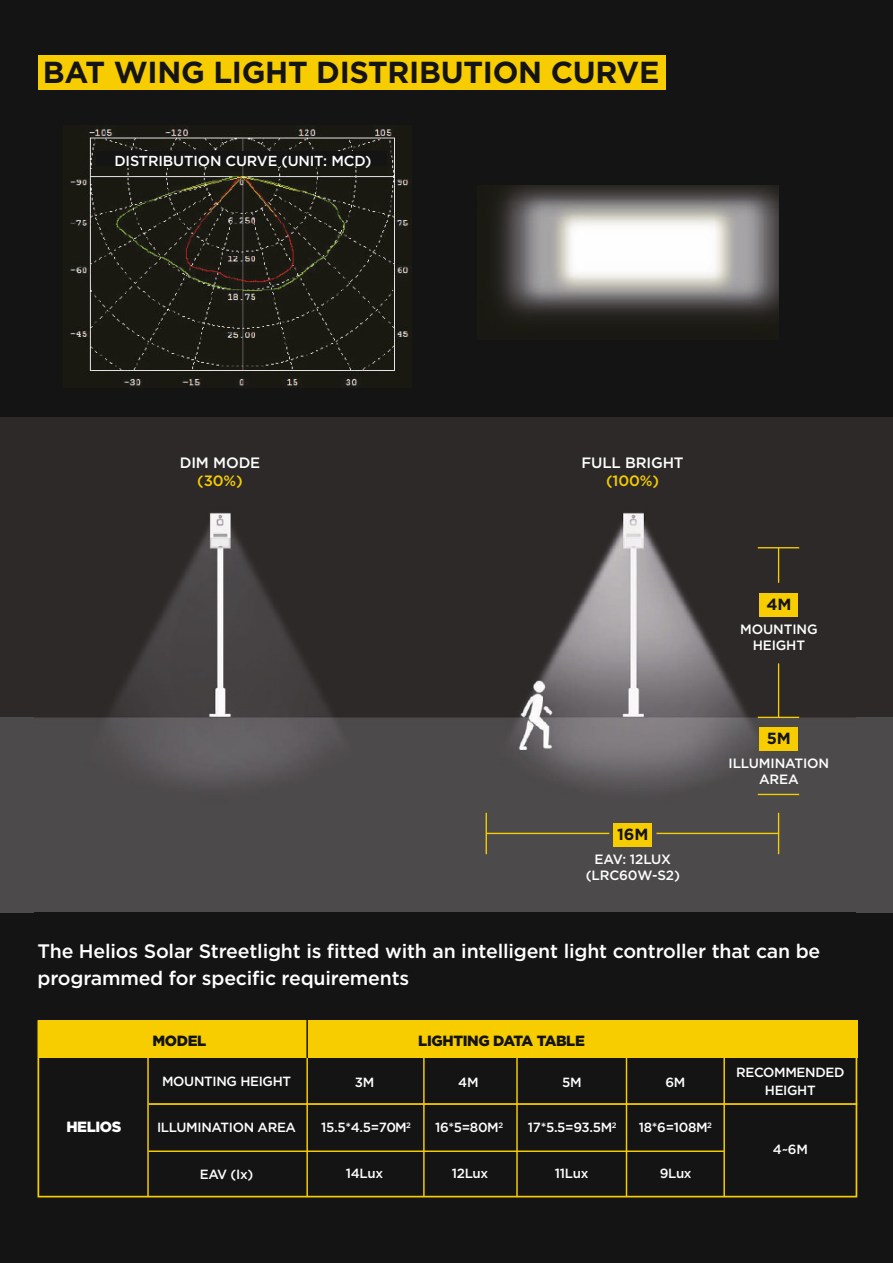
<style>
.page{position:relative;width:893px;height:1263px;background:#141414}
.page>*{position:absolute;margin:0;border:0;box-sizing:border-box;transform-origin:0 0}
.t1{font:700 30.3px "Gotham";letter-spacing:-.01em;color:#141414}
.t2{font:500 19.5px/26.5px "Gotham";letter-spacing:-.01em;color:#fff}
.t3{font:700 16.2px "Gotham";letter-spacing:-.01em;color:#141414}
.t4{font:500 15px "Gotham";letter-spacing:-.01em;color:#fff}
.t5{font:500 15px "Gotham";color:#f7cd00}
.t6{font:900 14.85px "Gotham";letter-spacing:-.025em;color:#141414}
.t7{font:900 14.85px "Gotham";letter-spacing:-.025em;color:#fff}
.t8{font:500 14.55px "Gotham";letter-spacing:-.01em;color:#fff}
.t9{font:500 13.5px/16.2px "Gotham";letter-spacing:-.01em;color:#fff;text-align:center}
.t10{font:500 13.35px/17.7px "Gotham";letter-spacing:-.025em;color:#fff;text-align:center}
</style>
<div class="page">
<div style="left:38px;top:1020px;width:819px;height:177px;border:2px solid #f7cd00"></div>
<div style="left:38px;top:1020px;width:820px;height:38px;background:#f7cd00"></div>
<hr style="left:306px;top:1058px;width:2px;height:138px;background:#f7cd00">
<hr style="left:306px;top:1018px;width:2px;height:40px;background:#141414">
<hr style="left:723px;top:1053px;width:2px;height:143px;background:#f7cd00">
<hr style="left:626px;top:1053px;width:1px;height:143px;background:#f7cd00">
<hr style="left:516px;top:1053px;width:2px;height:143px;background:#f7cd00">
<hr style="left:423px;top:1053px;width:2px;height:143px;background:#f7cd00">
<hr style="left:147px;top:1053px;width:2px;height:143px;background:#f7cd00">
<hr style="left:148px;top:1150px;width:576px;height:2px;background:#f7cd00">
<hr style="left:148px;top:1103px;width:709px;height:2px;background:#f7cd00">
<div style="left:38px;top:55px;width:628px;height:35px;background:#f7cd00"></div>
<img style="left:34px;top:480px;width:823px;height:338px">
<div style="left:0;top:418px;width:893px;height:62px;background:#2d2928"></div>
<div style="left:0;top:418px;width:38px;height:299px;background:#2d2928"></div>
<div style="left:28px;top:818px;width:837px;height:94px;background:#4c4a4b"></div>
<div style="left:0;top:717px;width:34px;height:195px;background:#4c4a4b"></div>
<div style="left:849px;top:418px;width:44px;height:299px;background:#2d2928"></div>
<div style="left:857px;top:717px;width:36px;height:195px;background:#4c4a4b"></div>
<hr style="left:656px;top:833px;width:123px;height:1px;background:#f7cd00">
<hr style="left:486px;top:833px;width:123px;height:1px;background:#f7cd00">
<hr style="left:486px;top:813px;width:1px;height:41px;background:#f7cd00">
<hr style="left:778px;top:813px;width:1px;height:41px;background:#f7cd00">
<hr style="left:778px;top:663px;width:1px;height:54px;background:#f7cd00">
<hr style="left:778px;top:548px;width:1px;height:35px;background:#f7cd00">
<hr style="left:758px;top:547px;width:41px;height:1px;background:#f7cd00">
<hr style="left:758px;top:717px;width:41px;height:1px;background:#f7cd00">
<hr style="left:758px;top:794px;width:41px;height:1px;background:#f7cd00">
<div style="left:759px;top:727px;width:39px;height:23px;background:#f7cd00"></div>
<div style="left:759px;top:593px;width:39px;height:23px;background:#f7cd00"></div>
<div style="left:613px;top:823px;width:39px;height:23px;background:#f7cd00"></div>
<img style="left:70px;top:126px;width:342px;height:261px">
<img style="left:493px;top:186px;width:285px;height:135px">
<div style="left:96px;top:152px;width:291px;height:14px;background:#141414"></div>
<h1 class="t1" style="left:43px;top:52px;width:618px">BAT WING LIGHT DISTRIBUTION CURVE</h1>
<p class="t8" style="left:114px;top:151px;width:259px">DISTRIBUTION CURVE (UNIT: MCD)</p>
<p class="t4" style="left:180px;top:453px;width:82px">DIM MODE</p>
<p class="t5" style="left:197px;top:471px;width:47px">(30%)</p>
<p class="t4" style="left:582px;top:453px;width:104px">FULL BRIGHT</p>
<p class="t5" style="left:606px;top:471px;width:54px">(100%)</p>
<p class="t3" style="left:617px;top:824px;width:33px">16M</p>
<p class="t9" style="left:586px;top:851px;width:96px">EAV: 12LUX (LRC60W-S2)</p>
<p class="t3" style="left:766px;top:594px;width:26px">4M</p>
<p class="t9" style="left:740px;top:621px;width:79px">MOUNTING<br>HEIGHT</p>
<p class="t3" style="left:767px;top:728px;width:26px">5M</p>
<p class="t9" style="left:728px;top:755px;width:102px">ILLUMINATION<br>AREA</p>
<h2 class="t2" style="left:38px;top:937px;width:784px">The Helios Solar Streetlight is fitted with an intelligent light controller that can be programmed for specific requirements</h2>
<p class="t6" style="left:152px;top:1030px;width:55px">MODEL</p>
<p class="t6" style="left:418px;top:1030px;width:168px">LIGHTING DATA TABLE</p>
<p class="t7" style="left:66px;top:1117px;width:57px">HELIOS</p>
<p class="t10" style="left:162px;top:1072px;width:130px">MOUNTING HEIGHT</p>
<p class="t10" style="left:157px;top:1118px;width:141px">ILLUMINATION AREA</p>
<p class="t10" style="left:200px;top:1165px;width:55px">EAV (Ix)</p>
<p class="t10" style="left:355px;top:1073px;width:21px">3M</p>
<p class="t10" style="left:321px;top:1118px;width:91px">15.5*4.5=70M<sup>2</sup></p>
<p class="t10" style="left:458px;top:1073px;width:22px">4M</p>
<p class="t10" style="left:562px;top:1073px;width:21px">5M</p>
<p class="t10" style="left:665px;top:1073px;width:21px">6M</p>
<p class="t10" style="left:736px;top:1063px;width:110px">RECOMMENDED<br>HEIGHT</p>
<p class="t10" style="left:435px;top:1118px;width:70px">16*5=80M<sup>2</sup></p>
<p class="t10" style="left:528px;top:1118px;width:90px">17*5.5=93.5M<sup>2</sup></p>
<p class="t10" style="left:639px;top:1118px;width:75px">18*6=108M<sup>2</sup></p>
<p class="t10" style="left:773px;top:1140px;width:36px">4~6M</p>
<p class="t10" style="left:346px;top:1165px;width:39px">14Lux</p>
<p class="t10" style="left:452px;top:1165px;width:38px">12Lux</p>
<p class="t10" style="left:555px;top:1165px;width:35px">11Lux</p>
<p class="t10" style="left:660px;top:1165px;width:33px">9Lux</p>
</div>
